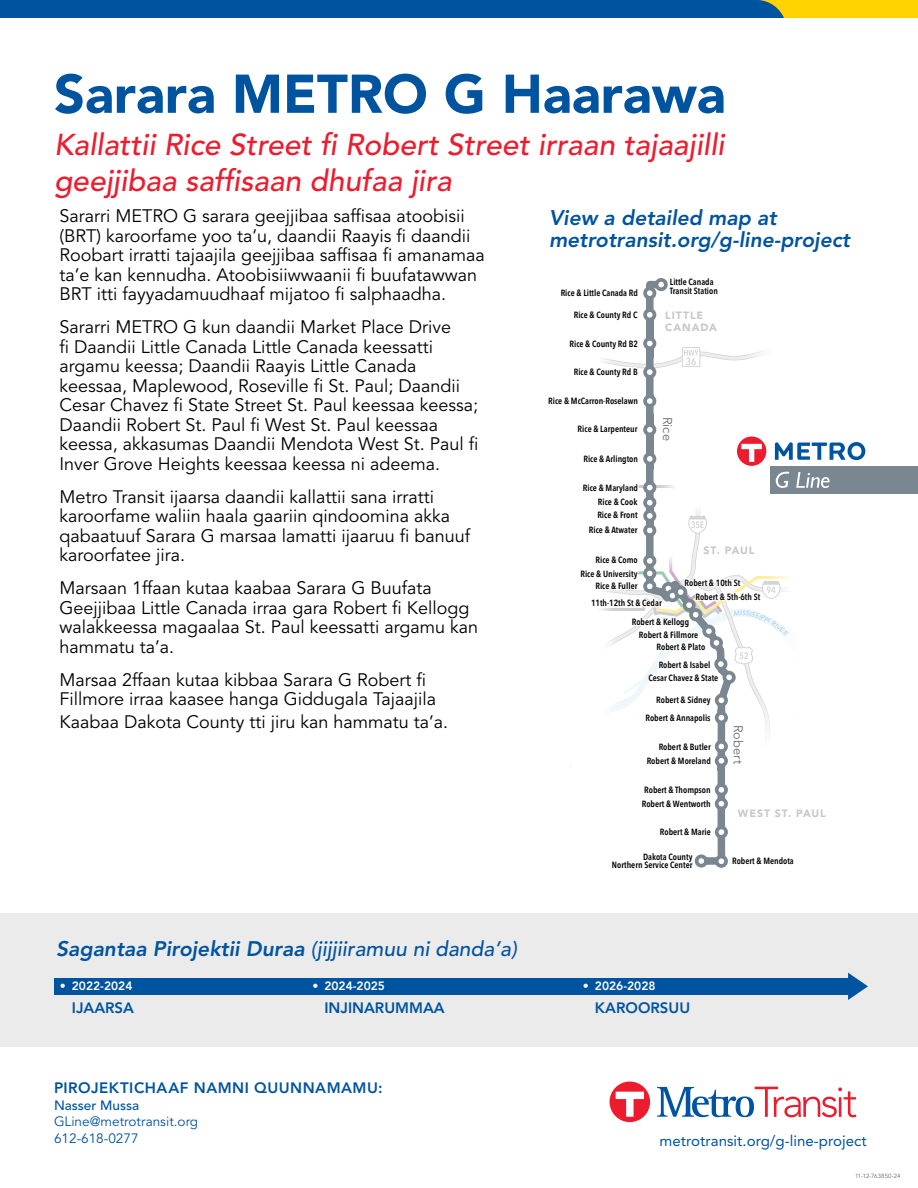
<style>
.page{position:relative;width:918px;height:1188px;background:#fff}
.page>*{position:absolute;margin:0;border:0;box-sizing:border-box;transform-origin:0 0}
.t1{font:900 54px "Avenir LT Std";color:#00539f}
.t2{font:italic 500 30px/36px "Avenir LT Std";color:#ed1c2e}
.t3{font:italic 800 21px/22.2px "Avenir LT Std";color:#00539f}
.Body{font:18px/19.5px "Avenir LT Std";color:#000}
.URL_under_logo_-_front_page{font:15px "Avenir LT Std";color:#00539f}
.Contact_Heading_-_H3{font:800 15px "Avenir LT Std";letter-spacing:.03em;color:#00539f}
.Timeline_phase_-_Body{font:800 15px "Avenir LT Std";color:#00539f}
.Contact_-_Body{font:13.5px/16.5px "Avenir LT Std";color:#00539f}
.Contact_-_Name{font:500 13.5px "Avenir LT Std";color:#00539f}
.t4{font:12.75px "Avenir LT Std";letter-spacing:.01em;color:#6d6e71}
.Timeline_year_-_H4{font:800 12px "Avenir LT Std";color:#fff}
.t5{font:900 10.5px/12.6px "Avenir LT Std";letter-spacing:.09em;color:#c7c8ca}
.t6{font:600 condensed 9px/8.4px "Avenir Next LT Pro";color:#000}
.t7{font:italic 500 6.75px "Avenir LT Std";color:#aad0ea}
.t8{font:6px "Avenir LT Std";letter-spacing:.005em;color:#636466}
.s1{font-weight:500}
</style>
<div class="page">
<div style="left:0;top:0;width:875px;height:18px;background:#00539f"></div>
<svg style="left:759px;top:0;width:159px;height:18px;background:#e3c411"></svg>
<div style="left:771px;top:467px;width:147px;height:27px;background:#7a8690"></div>
<div style="left:0;top:913px;width:918px;height:134px;background:#ecebec"></div>
<div style="left:54px;top:978px;width:253px;height:17px;background:#00539f"></div>
<div style="left:306px;top:978px;width:272px;height:17px;background:#00539f"></div>
<div style="left:577px;top:978px;width:271px;height:17px;background:#00539f"></div>
<svg style="left:848px;top:973px;width:20px;height:27px"></svg>
<svg style="left:657px;top:1087px;width:199px;height:30px"></svg>
<div style="left:610px;top:1082px;width:40px;height:40px;background:#ed1b2e;border-radius:50%"></div>
<svg style="left:616px;top:1092px;width:28px;height:25px"></svg>
<svg style="left:570px;top:278px;width:295px;height:590px"></svg>
<h1 class="t1" style="left:54px;top:61px;width:673px">Sarara METRO G Haarawa</h1>
<h2 class="t2" style="left:54px;top:127px;width:672px">Kallattii Rice Street fi Robert Street irraan tajaajilli geejjibaa saffisaan dhufaa jira</h2>
<p class="Body" style="left:59px;top:207px;width:427px">Sararri METRO G sarara geejjibaa saffisaa atoobisii (BRT) karoorfame yoo ta’u, daandii Raayis fi daandii Roobart irratti tajaajila geejjibaa saffisaa fi amanamaa ta’e kan kennudha. Atoobisiiwwaanii fi buufatawwan BRT itti fayyadamuudhaaf mijatoo fi salphaadha.</p>
<p class="Body" style="left:59px;top:318px;width:421px">Sararri METRO G kun daandii Market Place Drive<br>fi Daandii Little Canada Little Canada keessatti argamu keessa; Daandii Raayis Little Canada keessaa, Maplewood, Roseville fi St. Paul; Daandii Cesar Chavez fi State Street St. Paul keessaa keessa; Daandii Robert St. Paul fi West St. Paul keessaa keessa, akkasumas Daandii Mendota West St. Paul fi Inver Grove Heights keessaa keessa ni adeema.</p>
<p class="Body" style="left:59px;top:487px;width:412px">Metro Transit ijaarsa daandii kallattii sana irratti karoorfame waliin haala gaariin qindoomina akka qabaatuuf Sarara G marsaa lamatti ijaaruu fi banuuf karoorfatee jira.</p>
<p class="Body" style="left:59px;top:579px;width:420px">Marsaan 1ffaan kutaa kaabaa Sarara G Buufata Geejjibaa Little Canada irraa gara Robert fi Kellogg walakkeessa magaalaa St. Paul keessatti argamu kan hammatu ta’a.</p>
<p class="Body" style="left:59px;top:670px;width:378px">Marsaa 2ffaan kutaa kibbaa Sarara G Robert fi<br>Fillmore irraa kaasee hanga Giddugala Tajaajila</p>
<p class="Body" style="left:59px;top:712px;width:390px">Kaabaa Dakota County tti jiru kan hammatu ta’a.</p>
<h3 class="t3" style="left:549px;top:207px;width:303px">View a detailed map at metrotransit.org/g-line-project</h3>
<p class="t6" style="left:670px;top:278px;width:50px">Little Canada<br>Transit Station</p>
<p class="t6" style="left:561px;top:288px;width:79px">Rice &amp; Little Canada Rd</p>
<p class="t6" style="left:574px;top:310px;width:65px">Rice &amp; County Rd C</p>
<p class="t5" style="left:665px;top:309px;width:53px">LITTLE<br>CANADA</p>
<p class="t6" style="left:570px;top:340px;width:70px">Rice &amp; County Rd B2</p>
<p class="t6" style="left:574px;top:367px;width:65px">Rice &amp; County Rd B</p>
<p class="t6" style="left:548px;top:396px;width:91px">Rice &amp; McCarron-Roselawn</p>
<p class="t4" style="left:675px;top:417px;width:26px;rotate:90deg">Rice</p>
<p class="t6" style="left:578px;top:425px;width:61px">Rice &amp; Larpenteur</p>
<p class="t6" style="left:583px;top:454px;width:56px">Rice &amp; Arlington</p>
<p class="t6" style="left:583px;top:483px;width:57px">Rice &amp; Maryland</p>
<p class="t6" style="left:598px;top:498px;width:41px">Rice &amp; Cook</p>
<p class="t6" style="left:589px;top:525px;width:50px">Rice &amp; Atwater</p>
<p class="t6" style="left:597px;top:511px;width:42px">Rice &amp; Front</p>
<p class="t5" style="left:703px;top:544px;width:52px">ST. PAUL</p>
<p class="t6" style="left:596px;top:556px;width:44px">Rice &amp; Como</p>
<p class="t6" style="left:580px;top:570px;width:59px">Rice &amp; University</p>
<p class="t6" style="left:685px;top:578px;width:57px">Robert &amp; 10th St</p>
<p class="t6" style="left:595px;top:582px;width:44px">Rice &amp; Fuller</p>
<p class="t6" style="left:696px;top:592px;width:66px">Robert &amp; 5th-6th St</p>
<p class="t6" style="left:591px;top:599px;width:72px">11th-12th St &amp; Cedar</p>
<p class="t7" style="left:740px;top:609px;width:3px">I</p>
<p class="t6" style="left:632px;top:617px;width:59px">Robert &amp; Kellogg</p>
<p class="t6" style="left:639px;top:630px;width:61px">Robert &amp; Fillmore</p>
<p class="t6" style="left:657px;top:642px;width:50px">Robert &amp; Plato</p>
<p class="t6" style="left:659px;top:660px;width:53px">Robert &amp; Isabel</p>
<p class="t6" style="left:648px;top:674px;width:71px">Cesar Chavez &amp; State</p>
<p class="t6" style="left:656px;top:696px;width:56px">Robert &amp; Sidney</p>
<p class="t6" style="left:646px;top:714px;width:67px">Robert &amp; Annapolis</p>
<p class="t4" style="left:746px;top:725px;width:41px;rotate:90deg">Robert</p>
<p class="t6" style="left:659px;top:742px;width:54px">Robert &amp; Butler</p>
<p class="t6" style="left:647px;top:757px;width:66px">Robert &amp; Moreland</p>
<p class="t6" style="left:644px;top:785px;width:68px">Robert &amp; Thompson</p>
<h3 class="t3" style="left:56px;top:938px;width:462px">Sagantaa Pirojektii Duraa <span class="s1">(jijjiiramuu ni danda’a)</span></h3>
<h4 class="Timeline_year_-_H4" style="left:60px;top:979px;width:74px">• 2022-2024</h4>
<p class="Timeline_phase_-_Body" style="left:72px;top:999px;width:64px">IJAARSA</p>
<h4 class="Timeline_year_-_H4" style="left:312px;top:979px;width:74px">• 2024-2025</h4>
<p class="Timeline_phase_-_Body" style="left:324px;top:999px;width:122px">INJINARUMMAA</p>
<h3 class="Contact_Heading_-_H3" style="left:54px;top:1079px;width:330px">PIROJEKTICHAAF NAMNI QUUNNAMAMU:</h3>
<h4 class="Contact_-_Name" style="left:54px;top:1097px;width:87px">Nasser Mussa</h4>
<p class="Contact_-_Body" style="left:54px;top:1114px;width:146px">GLine@metrotransit.org<br>612-618-0277</p>
<p class="t6" style="left:642px;top:800px;width:70px">Robert &amp; Wentworth</p>
<p class="t6" style="left:660px;top:827px;width:52px">Robert &amp; Marie</p>
<p class="t6" style="left:612px;top:853px;width:82px;text-align:right">Dakota County<br>Northern Service Center</p>
<p class="t5" style="left:738px;top:807px;width:89px">WEST ST. PAUL</p>
<p class="t6" style="left:732px;top:857px;width:63px">Robert &amp; Mendota</p>
<h4 class="Timeline_year_-_H4" style="left:583px;top:979px;width:74px">• 2026-2028</h4>
<p class="Timeline_phase_-_Body" style="left:595px;top:999px;width:97px">KAROORSUU</p>
<p class="URL_under_logo_-_front_page" style="left:660px;top:1132px;width:209px">metrotransit.org/g-line-project</p>
<p class="t8" style="left:855px;top:1172px;width:47px">11-12-763850-24</p>
</div>
